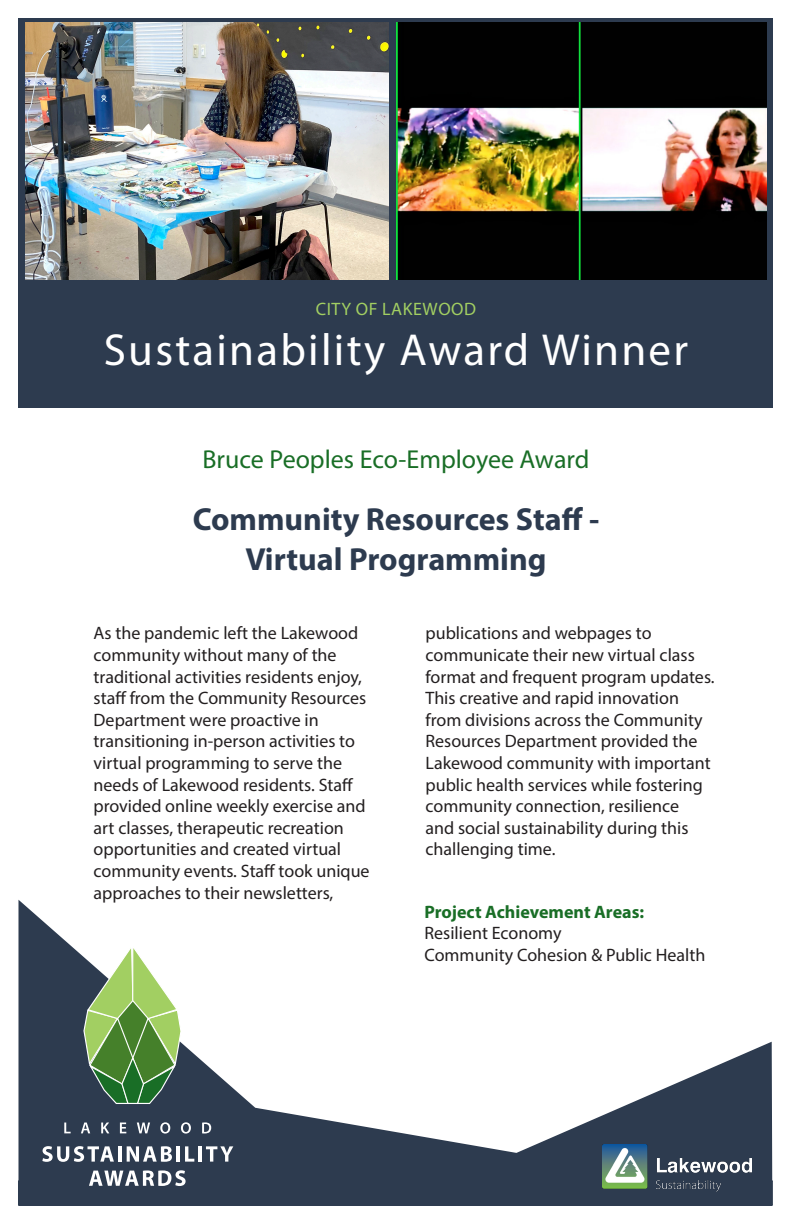
<style>
.page{position:relative;width:792px;height:1224px;background:#fff}
.page>*{position:absolute;margin:0;border:0;box-sizing:border-box;transform-origin:0 0}
.t1{font:45px "Myriad Pro";letter-spacing:.05em;color:#fff}
.t2{font:700 32px/40px "Myriad Pro";color:#2d3b4f;text-align:center}
.t3{font:26px "Myriad Pro";color:#196e26}
.t4{font:18px/21.6px "Myriad Pro";color:#231f20}
.t5{font:18px "Myriad Pro";letter-spacing:.03em;color:#a2cf62}
.s1{font-weight:700;color:#196e26}
</style>
<div class="page">
<svg style="left:18px;top:900px;width:754px;height:306px"></svg>
<svg style="left:64px;top:1123px;width:7px;height:10px"></svg>
<svg style="left:81px;top:1123px;width:9px;height:10px"></svg>
<svg style="left:101px;top:1123px;width:8px;height:10px"></svg>
<svg style="left:120px;top:1123px;width:6px;height:10px"></svg>
<svg style="left:137px;top:1123px;width:13px;height:10px"></svg>
<svg style="left:160px;top:1122px;width:10px;height:12px"></svg>
<svg style="left:181px;top:1122px;width:10px;height:12px"></svg>
<svg style="left:202px;top:1122px;width:9px;height:12px"></svg>
<svg style="left:42px;top:1146px;width:72px;height:16px"></svg>
<hr style="left:118px;top:1146px;width:4px;height:16px;background:#fff">
<svg style="left:127px;top:1146px;width:45px;height:16px"></svg>
<hr style="left:176px;top:1146px;width:4px;height:16px;background:#fff">
<svg style="left:185px;top:1146px;width:9px;height:16px"></svg>
<hr style="left:199px;top:1146px;width:3px;height:16px;background:#fff">
<svg style="left:206px;top:1146px;width:27px;height:16px"></svg>
<svg style="left:89px;top:1170px;width:97px;height:16px"></svg>
<svg style="left:83px;top:943px;width:99px;height:162px"></svg>
<img style="left:603px;top:1144px;width:149px;height:48px">
<div style="left:18px;top:18px;width:755px;height:390px;background:#2d3b4f"></div>
<img style="left:26px;top:22px;width:363px;height:257px">
<img style="left:396px;top:22px;width:370px;height:257px">
<p class="t5" style="left:316px;top:297px;width:162px">CITY OF LAKEWOOD</p>
<p class="t1" style="left:104px;top:322px;width:586px">Sustainability Award Winner</p>
<p class="t3" style="left:203px;top:444px;width:388px">Bruce Peoples Eco-Employee Award</p>
<p class="t2" style="left:193px;top:499px;width:408px">Community Resources Staff -<br>Virtual Programming</p>
<p class="t4" style="left:94px;top:622px;width:278px">As the pandemic left the Lakewood community without many of the traditional activities residents enjoy, staff from the Community Resources Department were proactive in transitioning in-person activities to virtual programming to serve the needs of Lakewood residents. Staff provided online weekly exercise and art classes, therapeutic recreation opportunities and created virtual community events. Staff took unique approaches to their newsletters,</p>
<p class="t4" style="left:426px;top:622px;width:291px">publications and webpages to communicate their new virtual class format and frequent program updates.<br>This creative and rapid innovation from divisions across the Community Resources Department provided the Lakewood community with important public health services while fostering community connection, resilience<br>and social sustainability during this challenging time.</p>
<p class="t4" style="left:425px;top:900px;width:282px"><span class="s1">Project Achievement Areas:<br></span>Resilient Economy<br>Community Cohesion &amp; Public Health</p>
</div>
